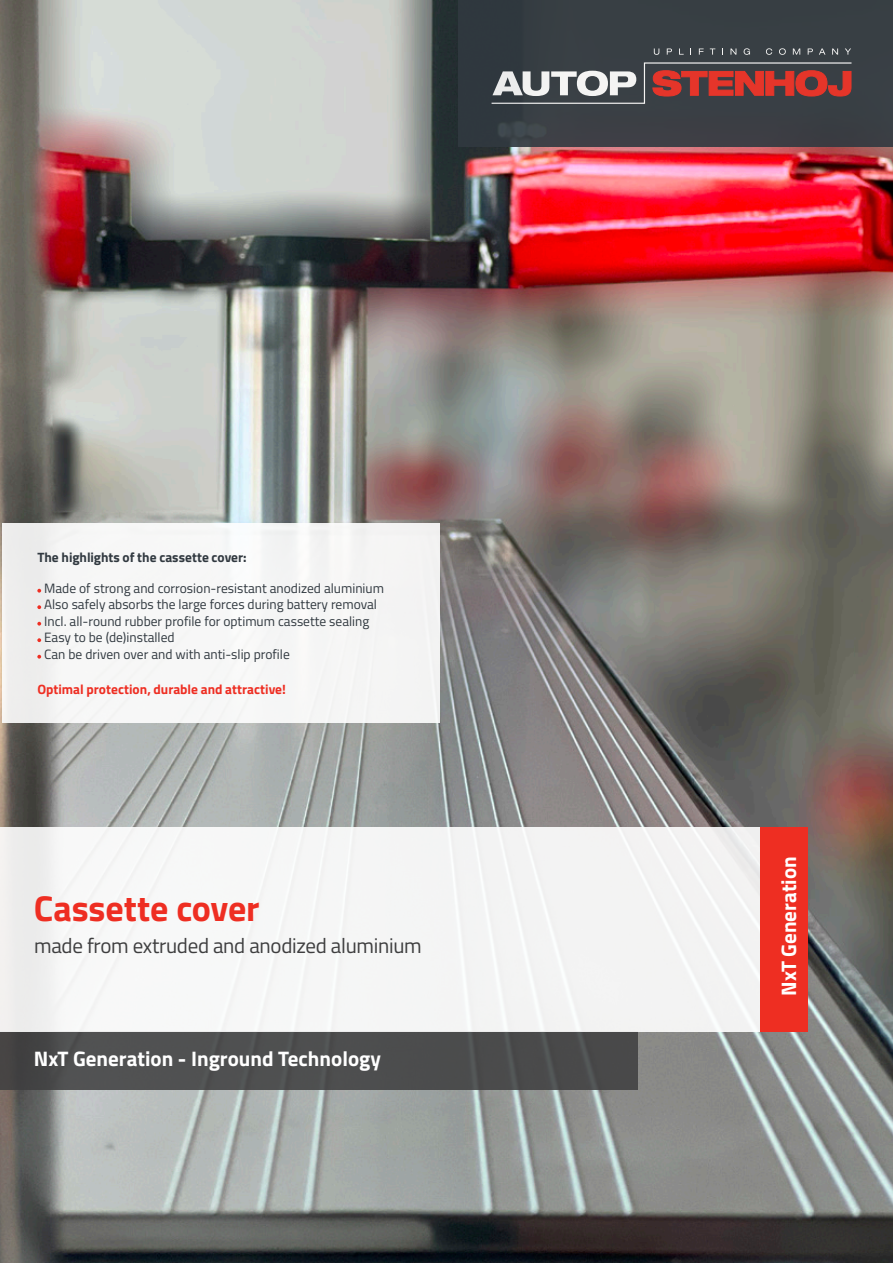
<style>
.page{position:relative;width:893px;height:1263px;background:#fff}
.page>*{position:absolute;margin:0;border:0;box-sizing:border-box;transform-origin:0 0}
.Headline_Weiß{font:700 36px "Titillium Web";letter-spacing:-.005em;color:#ee2e22}
.Subheadline_weiß_2017{font:700 21px "Titillium Web";color:#fff}
.Subheadline_weiß_2017-2{font:21px "Titillium Web";letter-spacing:-.015em;color:#3e3e3f}
.Fließtext{font:13.5px "Titillium Web";color:#313940}
.Fließtext-2{font:700 13.5px "Titillium Web";color:#ee2e22}
.Subline_-_heller_Hintergrund{font:700 13.5px "Titillium Web";color:#313940}
</style>
<div class="page">
<img style="left:0;top:0;width:893px;height:1263px">
<div style="left:458px;top:0;width:435px;height:147px;background:#393f44"></div>
<svg style="left:0;top:27px;width:852px;height:77px"></svg>
<div style="left:0;top:1031px;width:638px;height:59px;background:#4d4e4e"></div>
<div style="left:0;top:827px;width:808px;height:204px;background:#f4f5f4"></div>
<div style="left:761px;top:827px;width:47px;height:204px;background:#ee2e22"></div>
<div style="left:2px;top:523px;width:438px;height:200px;background:#f6f6f6"></div>
<svg style="left:37px;top:589px;width:4px;height:4px"></svg>
<svg style="left:37px;top:605px;width:4px;height:4px"></svg>
<svg style="left:37px;top:622px;width:4px;height:4px"></svg>
<svg style="left:37px;top:638px;width:4px;height:4px"></svg>
<svg style="left:37px;top:655px;width:4px;height:4px"></svg>
<p class="Subline_-_heller_Hintergrund" style="left:37px;top:547px;width:211px">The highlights of the cassette cover:</p>
<p class="Fließtext" style="left:44px;top:578px;width:341px">Made of strong and corrosion-resistant anodized aluminium</p>
<p class="Fließtext" style="left:44px;top:594px;width:334px">Also safely absorbs the large forces during battery removal</p>
<p class="Fließtext" style="left:44px;top:611px;width:327px">Incl. all-round rubber profile for optimum cassette sealing</p>
<p class="Fließtext" style="left:44px;top:627px;width:132px">Easy to be (de)installed</p>
<p class="Fließtext" style="left:44px;top:644px;width:247px">Can be driven over and with anti-slip profile</p>
<p class="Fließtext-2" style="left:37px;top:679px;width:250px">Optimal protection, durable and attractive!</p>
<p class="Headline_Weiß" style="left:34px;top:881px;width:227px">Cassette cover</p>
<p class="Subheadline_weiß_2017-2" style="left:34px;top:931px;width:389px">made from extruded and anodized aluminium</p>
<p class="Subheadline_weiß_2017" style="left:34px;top:1043px;width:349px">NxT Generation - Inground Technology</p>
<p class="Subheadline_weiß_2017" style="left:773px;top:996px;width:141px;rotate:-90deg">NxT Generation</p>
</div>
